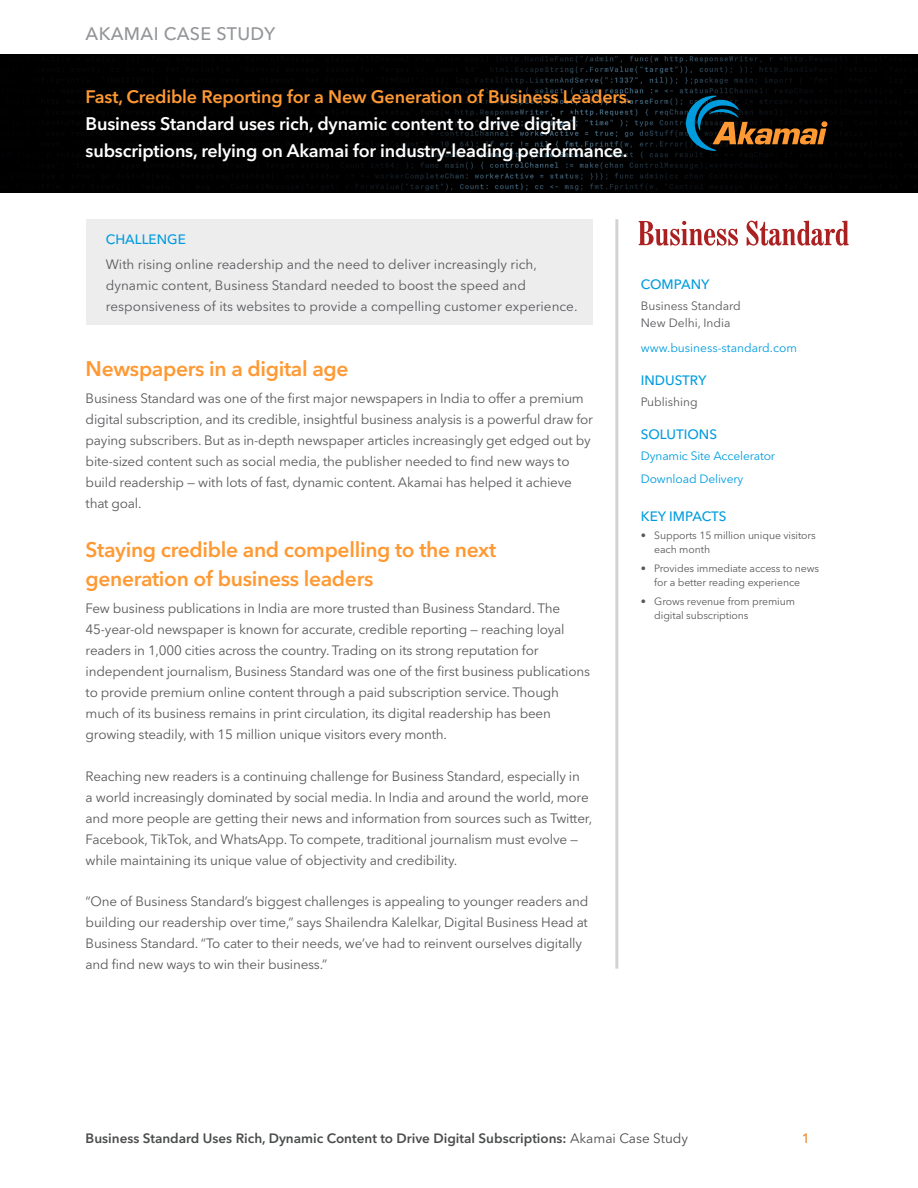
<style>
.page{position:relative;width:918px;height:1188px;background:#fff}
.page>*{position:absolute;margin:0;border:0;box-sizing:border-box;transform-origin:0 0}
.Headline{font:600 21px/28.5px "Avenir Next LT Pro";letter-spacing:-.015em;color:#f93}
.t1{font:600 18px/27px "Avenir Next LT Pro";letter-spacing:-.01em;color:#fff}
.t2{font:500 18px "Avenir Next LT Pro";letter-spacing:.02em;color:#939598}
.Body{font:13.5px/21px "Avenir Next LT Pro";letter-spacing:-.015em;color:#58595b}
.Headline-2{font:13.5px/21px "Avenir Next LT Pro";letter-spacing:-.015em;color:#58595b}
.t3{font:600 13.5px "Avenir Next LT Pro";color:#4b4c4d}
.Sidebar_Headlines{font:500 13.5px "Avenir Next LT Pro";color:#009cde}
.t4{font:500 13.5px "Avenir Next LT Pro";color:#ee882f}
.Sidebar{font:12px "Avenir Next LT Pro";letter-spacing:-.01em;color:#009cde}
.Sidebar-2{font:12px/16.5px "Avenir Next LT Pro";color:#58595b}
.t5{font:10.5px/13.5px "Avenir Next LT Pro";letter-spacing:-.01em;color:#58595b}
.s1{color:#f93}
.s2{font-weight:400}
</style>
<div class="page">
<img style="left:0;top:54px;width:918px;height:138px">
<hr style="left:615px;top:219px;width:3px;height:750px;background:#d1d2d4">
<svg style="left:686px;top:96px;width:141px;height:55px;background:#2b2b21"></svg>
<svg style="left:639px;top:221px;width:99px;height:25px"></svg>
<svg style="left:747px;top:221px;width:102px;height:25px"></svg>
<div style="left:86px;top:219px;width:507px;height:106px;background:#ededee"></div>
<h2 class="t2" style="left:86px;top:22px;width:191px">AKAMAI CASE STUDY</h2>
<p class="t1" style="left:86px;top:83px;width:547px"><span class="s1">Fast, Credible Reporting for a New Generation of Business Leaders.<br></span>Business Standard uses rich, dynamic content to drive digital subscriptions, relying on Akamai for industry-leading performance.</p>
<p class="Sidebar_Headlines" style="left:106px;top:231px;width:81px">CHALLENGE</p>
<p class="Body" style="left:106px;top:254px;width:473px">With rising online readership and the need to deliver increasingly rich, dynamic content, Business Standard needed to boost the speed and responsiveness of its websites to provide a compelling customer experience.</p>
<p class="Headline" style="left:86px;top:354px;width:265px">Newspapers in a digital age</p>
<p class="Headline-2" style="left:86px;top:388px;width:509px">Business Standard was one of the first major newspapers in India to offer a premium digital subscription, and its credible, insightful business analysis is a powerful draw for paying subscribers. But as in-depth newspaper articles increasingly get edged out by bite-sized content such as social media, the publisher needed to find new ways to build readership — with lots of fast, dynamic content. Akamai has helped it achieve that goal.</p>
<p class="Headline" style="left:86px;top:535px;width:412px">Staying credible and compelling to the next generation of business leaders</p>
<p class="Body" style="left:86px;top:598px;width:506px">Few business publications in India are more trusted than Business Standard. The 45-year-old newspaper is known for accurate, credible reporting — reaching loyal readers in 1,000 cities across the country. Trading on its strong reputation for independent journalism, Business Standard was one of the first business publications to provide premium online content through a paid subscription service. Though much of its business remains in print circulation, its digital readership has been growing steadily, with 15 million unique visitors every month.</p>
<p class="Body" style="left:86px;top:765px;width:508px">Reaching new readers is a continuing challenge for Business Standard, especially in<br>a world increasingly dominated by social media. In India and around the world, more and more people are getting their news and information from sources such as Twitter, Facebook, TikTok, and WhatsApp. To compete, traditional journalism must evolve — while maintaining its unique value of objectivity and credibility.</p>
<p class="Body" style="left:86px;top:891px;width:504px">“One of Business Standard’s biggest challenges is appealing to younger readers and building our readership over time,” says Shailendra Kalelkar, Digital Business Head at Business Standard. “To cater to their needs, we’ve had to reinvent ourselves digitally and find new ways to win their business.”</p>
<p class="Sidebar_Headlines" style="left:641px;top:276px;width:70px">COMPANY</p>
<p class="Sidebar-2" style="left:641px;top:298px;width:102px">Business Standard<br>New Delhi, India</p>
<p class="Sidebar" style="left:641px;top:341px;width:158px">www.business-standard.com</p>
<p class="Sidebar_Headlines" style="left:641px;top:372px;width:67px">INDUSTRY</p>
<p class="Sidebar-2" style="left:641px;top:393px;width:58px">Publishing</p>
<p class="Sidebar_Headlines" style="left:641px;top:426px;width:78px">SOLUTIONS</p>
<p class="Sidebar" style="left:641px;top:449px;width:136px">Dynamic Site Accelerator</p>
<p class="Sidebar" style="left:641px;top:471px;width:104px">Download Delivery</p>
<p class="Sidebar_Headlines" style="left:641px;top:508px;width:87px">KEY IMPACTS</p>
<p class="t5" style="left:654px;top:529px;width:163px;text-indent:-14px">• Supports 15 million unique visitors each month</p>
<p class="t5" style="left:641px;top:562px;width:180px;text-align:center">• Provides immediate access to news for a better reading experience</p>
<p class="t5" style="left:654px;top:595px;width:142px;text-indent:-14px">• Grows revenue from premium digital subscriptions</p>
<p class="t3" style="left:86px;top:1131px;width:604px">Business Standard Uses Rich, Dynamic Content to Drive Digital Subscriptions: <span class="s2">Akamai Case Study</span></p>
<p class="t4" style="left:802px;top:1131px;width:10px">1</p>
</div>
